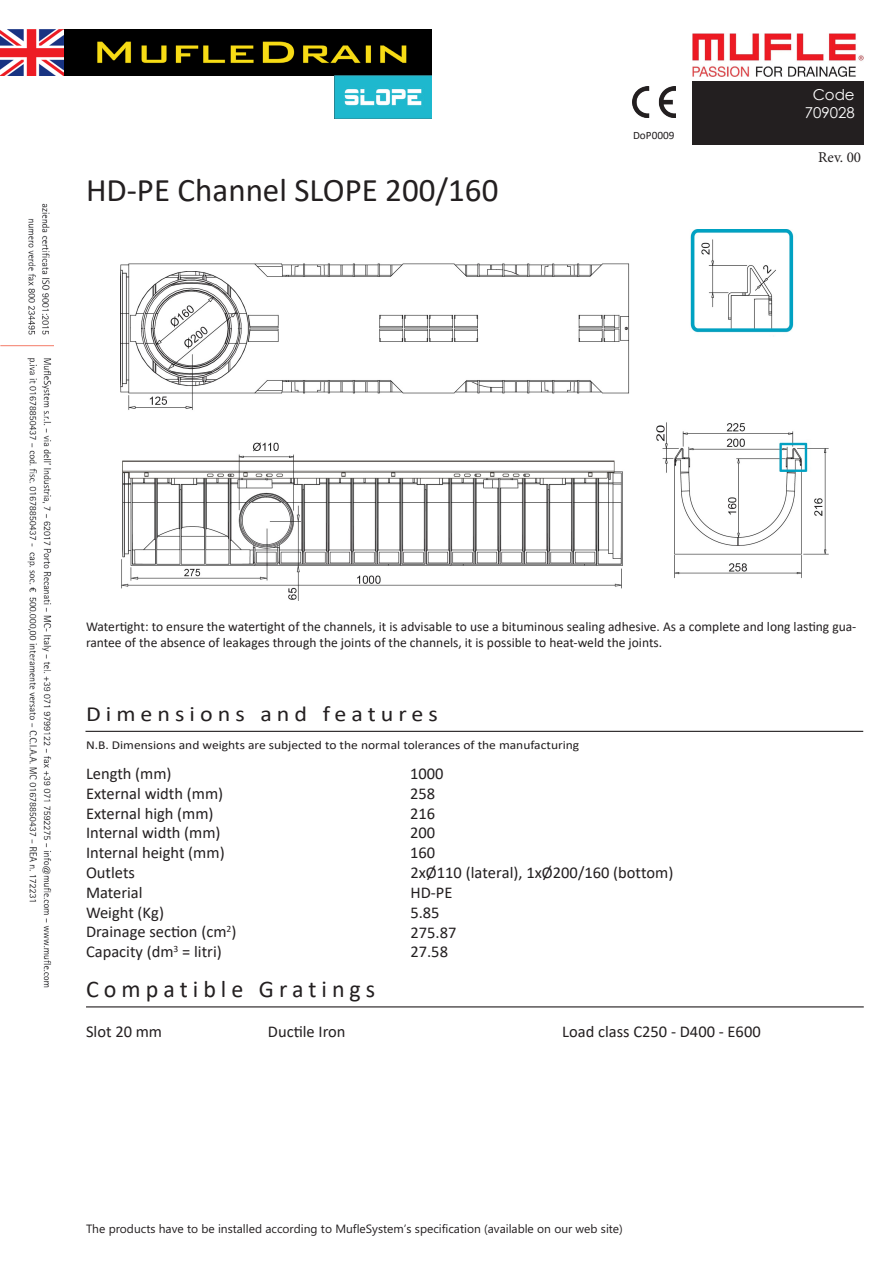
<style>
.page{position:relative;width:893px;height:1263px;background:#fff}
.page>*{position:absolute;margin:0;border:0;box-sizing:border-box;transform-origin:0 0}
.t1{font:33px "Calibri";color:#231f20}
.t2{font:24px "Calibri";letter-spacing:.21em;color:#231f20}
.t3{font:21.6px "Calibri";letter-spacing:.21em;color:#231f20;scale:1.11 1}
.t4{font:16.5px/19.8px "Calibri";color:#231f20}
.t5{font:15px "Century Gothic";color:#fff}
.t6{font:15px "Minion Pro";color:#231f20}
.t7{font:13.5px/16.2px "Calibri";color:#231f20}
.t8{font:12.15px "Calibri";color:#231f20;scale:1.11 1}
.t9{font:12px "Microsoft Phags Pa";color:#231f20}
.t10{font:11.25px "Calibri";color:#231f20}
</style>
<div class="page">
<img style="left:0;top:204px;width:53px;height:783px">
<div style="left:692px;top:81px;width:171px;height:64px;background:#231f20"></div>
<img style="left:632px;top:87px;width:43px;height:30px">
<img style="left:692px;top:34px;width:171px;height:43px">
<hr style="left:85px;top:731px;width:778px;height:1px;background:#231f20">
<hr style="left:86px;top:1006px;width:778px;height:1px;background:#231f20">
<img style="left:121px;top:229px;width:708px;height:371px">
<img style="left:0;top:30px;width:432px;height:46px">
<img style="left:334px;top:76px;width:97px;height:42px">
<p class="t1" style="left:86px;top:167px;width:414px">HD-PE Channel SLOPE 200/160</p>
<p class="t10" style="left:633px;top:128px;width:43px">DoP0009</p>
<p class="t5" style="left:813px;top:84px;width:44px">Code</p>
<p class="t5" style="left:805px;top:102px;width:51px">709028</p>
<p class="t6" style="left:818px;top:147px;width:44px">Rev. 00</p>
<p class="t7" style="left:86px;top:618px;width:772px">Watertight: to ensure the watertight of the channels, it is advisable to use a bituminous sealing adhesive. As a complete and long lasting gua&shy;rantee of the absence of leakages through the joints of the channels, it is possible to heat-weld the joints.</p>
<p class="t3" style="left:86px;top:699px;width:319px">Dimensions and features</p>
<p class="t8" style="left:86px;top:736px;width:446px">N.B. Dimensions and weights are subjected to the normal tolerances of the manufacturing</p>
<p class="t4" style="left:86px;top:763px;width:87px">Length (mm)</p>
<p class="t4" style="left:410px;top:763px;width:35px">1000</p>
<p class="t4" style="left:86px;top:783px;width:139px">External width (mm)</p>
<p class="t4" style="left:410px;top:783px;width:27px">258</p>
<p class="t4" style="left:86px;top:803px;width:129px">External high (mm)</p>
<p class="t4" style="left:410px;top:803px;width:27px">216</p>
<p class="t4" style="left:86px;top:822px;width:136px">Internal width (mm)</p>
<p class="t4" style="left:410px;top:822px;width:27px">200</p>
<p class="t4" style="left:86px;top:842px;width:140px">Internal height (mm)</p>
<p class="t4" style="left:410px;top:842px;width:27px">160</p>
<p class="t4" style="left:86px;top:862px;width:51px">Outlets</p>
<p class="t4" style="left:86px;top:882px;width:58px">Material</p>
<p class="t4" style="left:86px;top:902px;width:79px">Weight (Kg)</p>
<p class="t4" style="left:86px;top:921px;width:152px">Drainage section (cm<sup>2</sup>)</p>
<p class="t4" style="left:86px;top:941px;width:137px">Capacity (dm<sup>3</sup> = litri)</p>
<p class="t4" style="left:410px;top:862px;width:265px">2xØ110 (lateral), 1xØ200/160 (bottom)<br>HD-PE<br>5.85<br>275.87<br>27.58</p>
<p class="t2" style="left:86px;top:972px;width:291px">Compatible Gratings</p>
<p class="t4" style="left:86px;top:1021px;width:78px">Slot 20 mm</p>
<p class="t4" style="left:268px;top:1021px;width:79px">Ductile Iron</p>
<p class="t4" style="left:562px;top:1021px;width:200px">Load class C250 - D400 - E600</p>
<p class="t9" style="left:86px;top:1221px;width:538px">The products have to be installed according to MufleSystem’s specification (available on our web site)</p>
</div>
